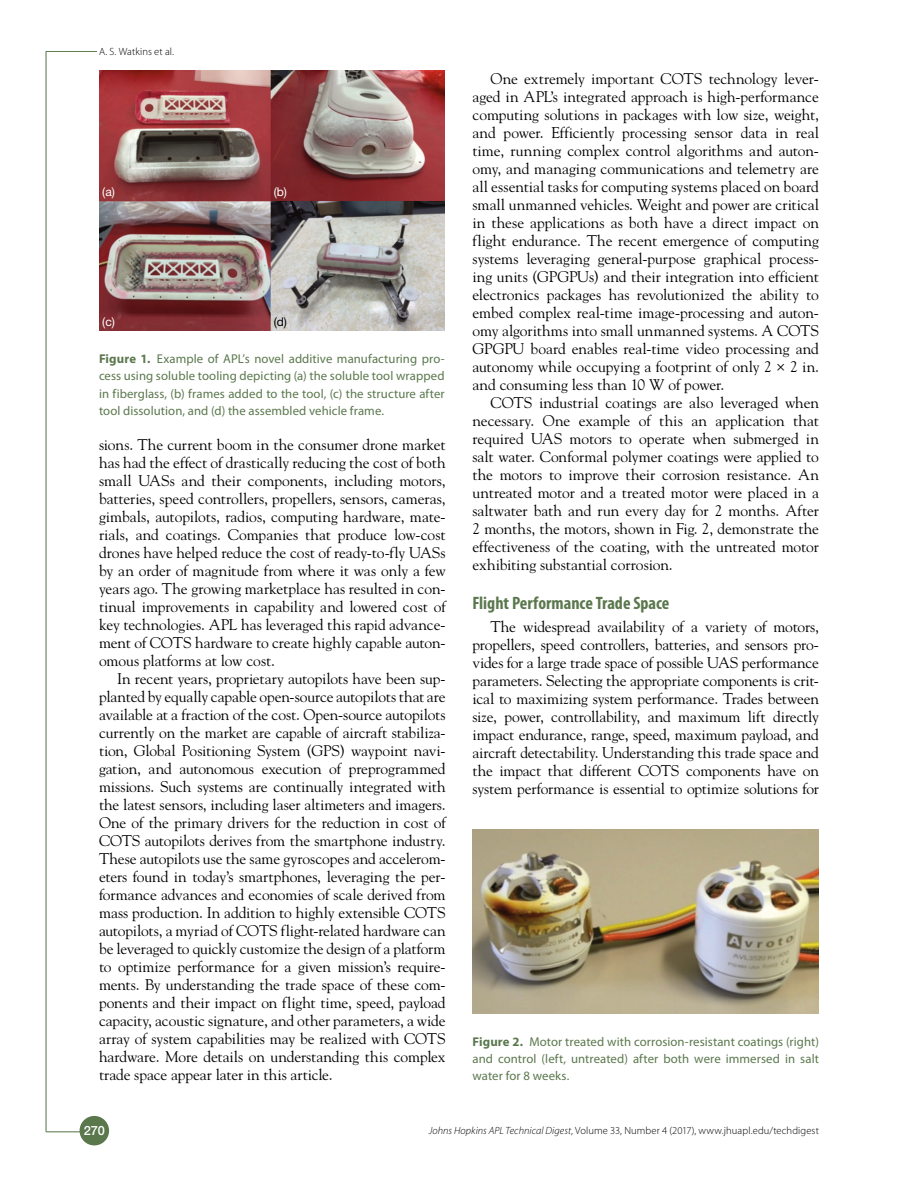
<style>
.page{position:relative;width:918px;height:1188px;background:#fff}
.page>*{position:absolute;margin:0;border:0;box-sizing:border-box;transform-origin:0 0}
.t1{font:700 condensed 18px "Myriad Pro";color:#5b784d}
.Body{font:15.45px/18px "Hopkins Goudy";letter-spacing:-.005em;color:#000;text-align:justify}
.FigCaption{font:12.75px/17.2px "Myriad Pro";letter-spacing:.005em;color:#5b784d;text-align:justify}
.t2{font:500 12.75px "Helvetica Neue LT Std";color:#fff}
.t3{font:12px "Helvetica Neue LT Std";color:#fff}
.t4{font:12px "Helvetica Neue LT Std";color:#000}
.t5{font:300 10.5px "Myriad Pro";letter-spacing:.01em;color:#000}
.s1{font-weight:700}
.s2{font-style:italic}
</style>
<div class="page">
<hr style="left:46px;top:51px;width:1px;height:1081px;background:#5b784d">
<hr style="left:46px;top:1132px;width:36px;height:1px;background:#5b784d">
<hr style="left:46px;top:51px;width:51px;height:1px;background:#5b784d">
<div style="left:80px;top:1116px;width:29px;height:29px;background:#5b784d;border-radius:50%"></div>
<img style="left:99px;top:70px;width:346px;height:261px">
<img style="left:472px;top:830px;width:347px;height:183px">
<p class="t5" style="left:99px;top:45px;width:77px">A. S. Watkins et al.</p>
<p class="t3" style="left:102px;top:185px;width:14px">(a)</p>
<p class="t3" style="left:274px;top:185px;width:15px">(b)</p>
<p class="t3" style="left:102px;top:315px;width:14px">(c)</p>
<p class="t4" style="left:274px;top:315px;width:15px">(d)</p>
<p class="FigCaption" style="left:99px;top:350px;width:347px"><span class="s1">Figure 1.</span> Example of APL’s novel additive manufacturing pro&shy;cess using soluble tooling depicting (a) the soluble tool wrapped in fiberglass, (b) frames added to the tool, (c) the structure after tool dissolution, and (d) the assembled vehicle frame.</p>
<p class="Body" style="left:99px;top:435px;width:348px">sions. The current boom in the consumer drone market has had the effect of drastically reducing the cost of both small UASs and their components, including motors, batteries, speed controllers, propellers, sensors, cameras, gimbals, autopilots, radios, computing hardware, mate&shy;rials, and coatings. Companies that produce low-cost drones have helped reduce the cost of ready-to-fly UASs by an order of magnitude from where it was only a few years ago. The growing marketplace has resulted in con&shy;tinual improvements in capability and lowered cost of key technologies. APL has leveraged this rapid advance&shy;ment of COTS hardware to create highly capable auton&shy;omous platforms at low cost.</p>
<p class="Body" style="left:99px;top:669px;width:348px;text-indent:18px">In recent years, proprietary autopilots have been sup&shy;planted by equally capable open-source autopilots that are available at a fraction of the cost. Open-source autopilots currently on the market are capable of aircraft stabiliza&shy;tion, Global Positioning System (GPS) waypoint navi&shy;gation, and autonomous execution of preprogrammed missions. Such systems are continually integrated with the latest sensors, including laser altimeters and imagers.<br>One of the primary drivers for the reduction in cost of COTS autopilots derives from the smartphone industry.<br>These autopilots use the same gyroscopes and accelerom&shy;eters found in today’s smartphones, leveraging the per&shy;formance advances and economies of scale derived from mass production. In addition to highly extensible COTS autopilots, a myriad of COTS flight-related hardware can be leveraged to quickly customize the design of a platform to optimize performance for a given mission’s require&shy;ments. By understanding the trade space of these com&shy;ponents and their impact on flight time, speed, payload capacity, acoustic signature, and other parameters, a wide array of system capabilities may be realized with COTS hardware. More details on understanding this complex trade space appear later in this article.</p>
<p class="Body" style="left:472px;top:70px;width:348px;text-indent:18px">One extremely important COTS technology lever&shy;aged in APL’s integrated approach is high-performance computing solutions in packages with low size, weight, and power. Efficiently processing sensor data in real time, running complex control algorithms and auton&shy;omy, and managing communications and telemetry are all essential tasks for computing systems placed on board small unmanned vehicles. Weight and power are critical in these applications as both have a direct impact on flight endurance. The recent emergence of computing systems leveraging general-purpose graphical process&shy;ing units (GPGPUs) and their integration into efficient electronics packages has revolutionized the ability to embed complex real-time image-processing and auton&shy;omy algorithms into small unmanned systems. A COTS GPGPU board enables real-time video processing and autonomy while occupying a footprint of only 2 × 2 in. and consuming less than 10 W of power.</p>
<p class="Body" style="left:472px;top:394px;width:348px;text-indent:18px">COTS industrial coatings are also leveraged when necessary. One example of this an application that required UAS motors to operate when submerged in salt water. Conformal polymer coatings were applied to the motors to improve their corrosion resistance. An untreated motor and a treated motor were placed in a saltwater bath and run every day for 2 months. After 2 months, the motors, shown in Fig. 2, demonstrate the effectiveness of the coating, with the untreated motor exhibiting substantial corrosion.</p>
<h2 class="t1" style="left:472px;top:592px;width:198px">Flight Performance Trade Space</h2>
<p class="Body" style="left:472px;top:617px;width:348px;text-indent:18px">The widespread availability of a variety of motors, propellers, speed controllers, batteries, and sensors pro&shy;vides for a large trade space of possible UAS performance parameters. Selecting the appropriate components is crit&shy;ical to maximizing system performance. Trades between size, power, controllability, and maximum lift directly impact endurance, range, speed, maximum payload, and aircraft detectability. Understanding this trade space and the impact that different COTS components have on system performance is essential to optimize solutions for</p>
<p class="FigCaption" style="left:472px;top:1032px;width:348px"><span class="s1">Figure 2.</span> Motor treated with corrosion-resistant coatings (right) and control (left, untreated) after both were immersed in salt water for 8 weeks.</p>
<p class="t2" style="left:84px;top:1123px;width:23px">270</p>
<p class="t5" style="left:429px;top:1124px;width:392px"><span class="s2">Johns Hopkins APL Technical Digest</span>, Volume 33, Number 4 (2017), www.jhuapl.edu/techdigest</p>
</div>
